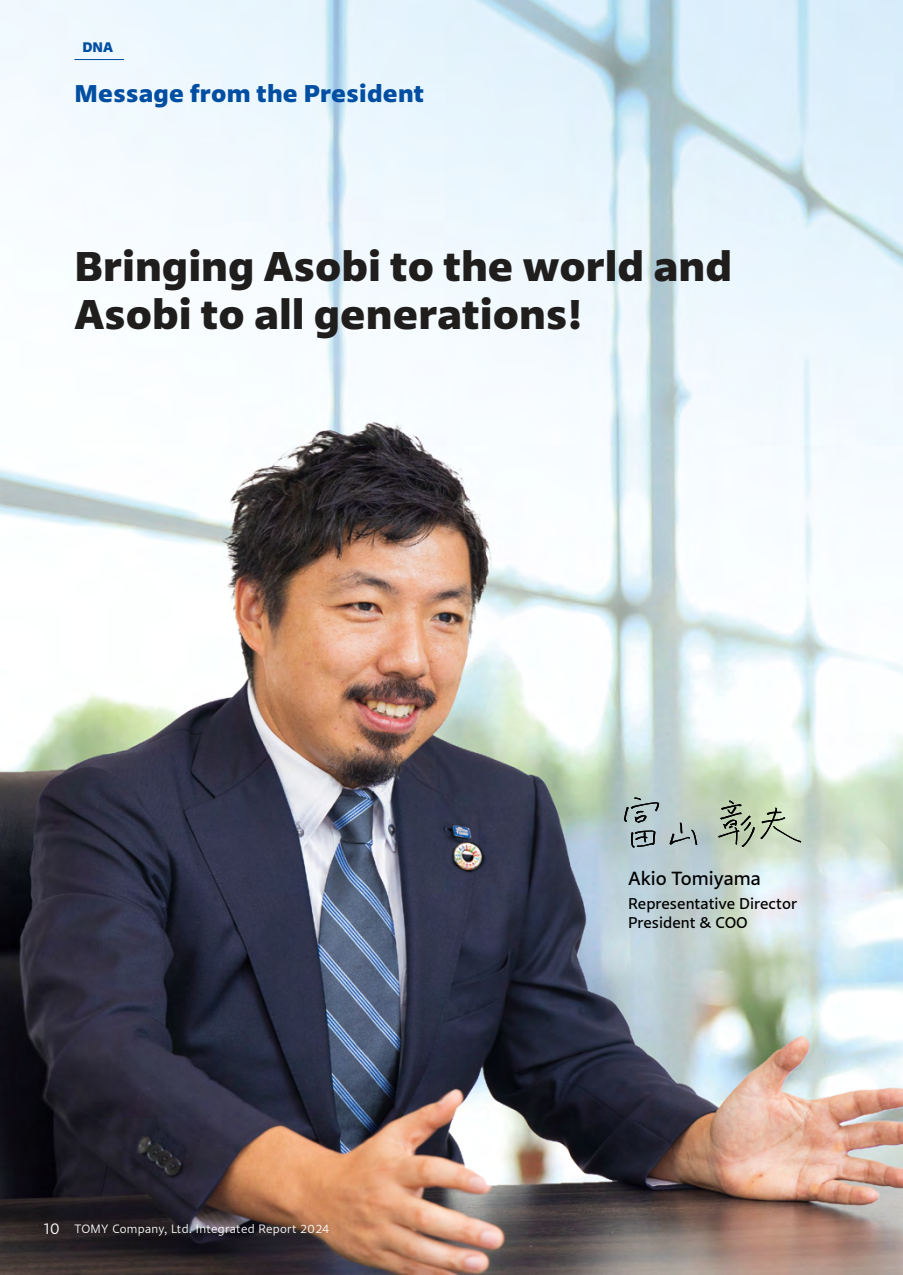
<style>
.page{position:relative;width:903px;height:1275px;background:#fff}
.page>*{position:absolute;margin:0;border:0;box-sizing:border-box;transform-origin:0 0}
.t1{font:800 42px/47.2px "Sharoa Pro";color:#1f1e1d}
.t2{font:800 24.5px "Sharoa Pro";letter-spacing:.01em;color:#004ea2}
.t3{font:500 19.25px "Sharoa Pro";color:#000}
.t4{font:500 15.75px/19.2px "Sharoa Pro";color:#000}
.t5{font:800 14px "Sharoa Pro";color:#004ea2}
.t6{font:300 12.25px "Sharoa Pro";letter-spacing:.025em;color:#fff}
.s1{font-size:15.75px}
</style>
<div class="page">
<img style="left:0;top:0;width:903px;height:1275px">
<hr style="left:74px;top:59px;width:50px;height:1px;background:#004ea2">
<svg style="left:624px;top:797px;width:177px;height:51px;background:#adbdaf"></svg>
<p class="t5" style="left:82px;top:35px;width:32px">DNA</p>
<p class="t2" style="left:74px;top:71px;width:351px">Message from the President</p>
<p class="t1" style="left:74px;top:239px;width:659px">Bringing Asobi to the world and<br>Asobi to all generations!</p>
<p class="t6" style="left:44px;top:1219px;width:287px"><span class="s1">10</span> TOMY Company, Ltd. Integrated Report 2024</p>
<p class="t3" style="left:628px;top:862px;width:134px">Akio Tomiyama</p>
<p class="t4" style="left:628px;top:892px;width:170px">Representative Director<br>President &amp; COO</p>
</div>
